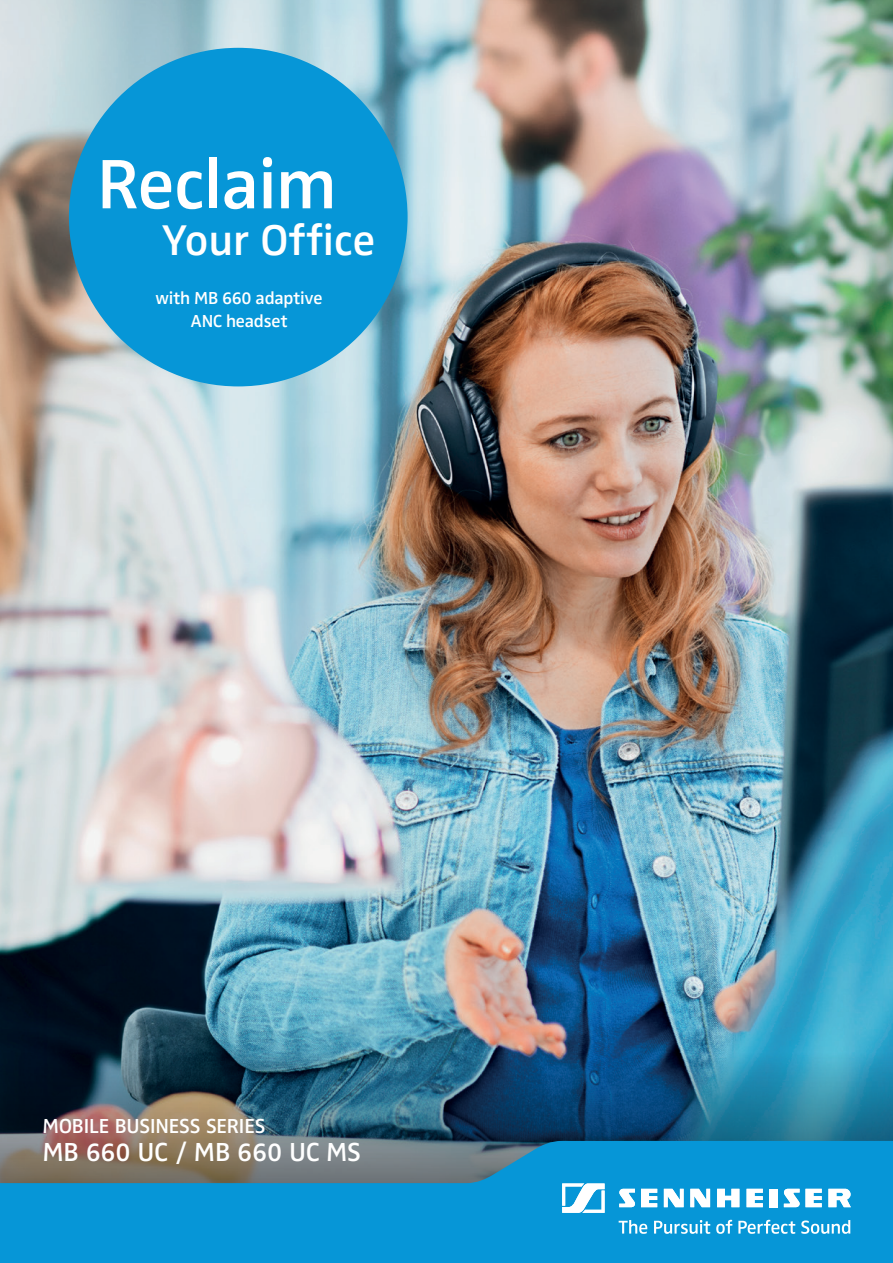
<style>
.page{position:relative;width:893px;height:1263px;background:#fff}
.page>*{position:absolute;margin:0;border:0;box-sizing:border-box;transform-origin:0 0}
.t1{font:600 72.3px "Sennheiser";letter-spacing:-.01em;color:#fff}
.t2{font:600 44.55px "Sennheiser";color:#fff}
.t3{font:600 27px "Sennheiser";letter-spacing:-.01em;color:#fff}
.t4{font:600 21px "Sennheiser";letter-spacing:-.005em;color:#fff}
.t5{font:600 18px/23px "Sennheiser";letter-spacing:-.015em;color:#fff;text-align:center}
</style>
<div class="page">
<img style="left:0;top:0;width:893px;height:1031px">
<img style="left:0;top:1031px;width:893px;height:110px">
<svg style="left:0;top:1141px;width:893px;height:122px;background:#1f8fc1"></svg>
<svg style="left:828px;top:1189px;width:23px;height:18px"></svg>
<svg style="left:562px;top:1183px;width:43px;height:30px"></svg>
<svg style="left:641px;top:1189px;width:16px;height:18px"></svg>
<svg style="left:664px;top:1189px;width:20px;height:18px"></svg>
<svg style="left:717px;top:1189px;width:22px;height:18px"></svg>
<svg style="left:690px;top:1189px;width:20px;height:18px"></svg>
<div style="left:769px;top:1189px;width:9px;height:18px;background:#fff"></div>
<svg style="left:747px;top:1189px;width:16px;height:18px"></svg>
<svg style="left:619px;top:1189px;width:16px;height:18px"></svg>
<svg style="left:784px;top:1189px;width:38px;height:18px"></svg>
<svg style="left:619px;top:1220px;width:28px;height:14px"></svg>
<svg style="left:654px;top:1220px;width:56px;height:14px"></svg>
<svg style="left:716px;top:1220px;width:16px;height:14px"></svg>
<svg style="left:738px;top:1220px;width:57px;height:14px"></svg>
<svg style="left:801px;top:1220px;width:49px;height:14px"></svg>
<div style="left:69px;top:48px;width:339px;height:338px;background:#0696d7;border-radius:50%"></div>
<h1 class="t1" style="left:97px;top:142px;width:241px">Reclaim</h1>
<h2 class="t2" style="left:162px;top:215px;width:215px">Your Office</h2>
<p class="t5" style="left:156px;top:286px;width:168px">with MB 660 adaptive<br>ANC headset</p>
<p class="t4" style="left:43px;top:1113px;width:225px">MOBILE BUSINESS SERIES</p>
<h3 class="t3" style="left:43px;top:1136px;width:320px">MB 660 UC / MB 660 UC MS</h3>
</div>
